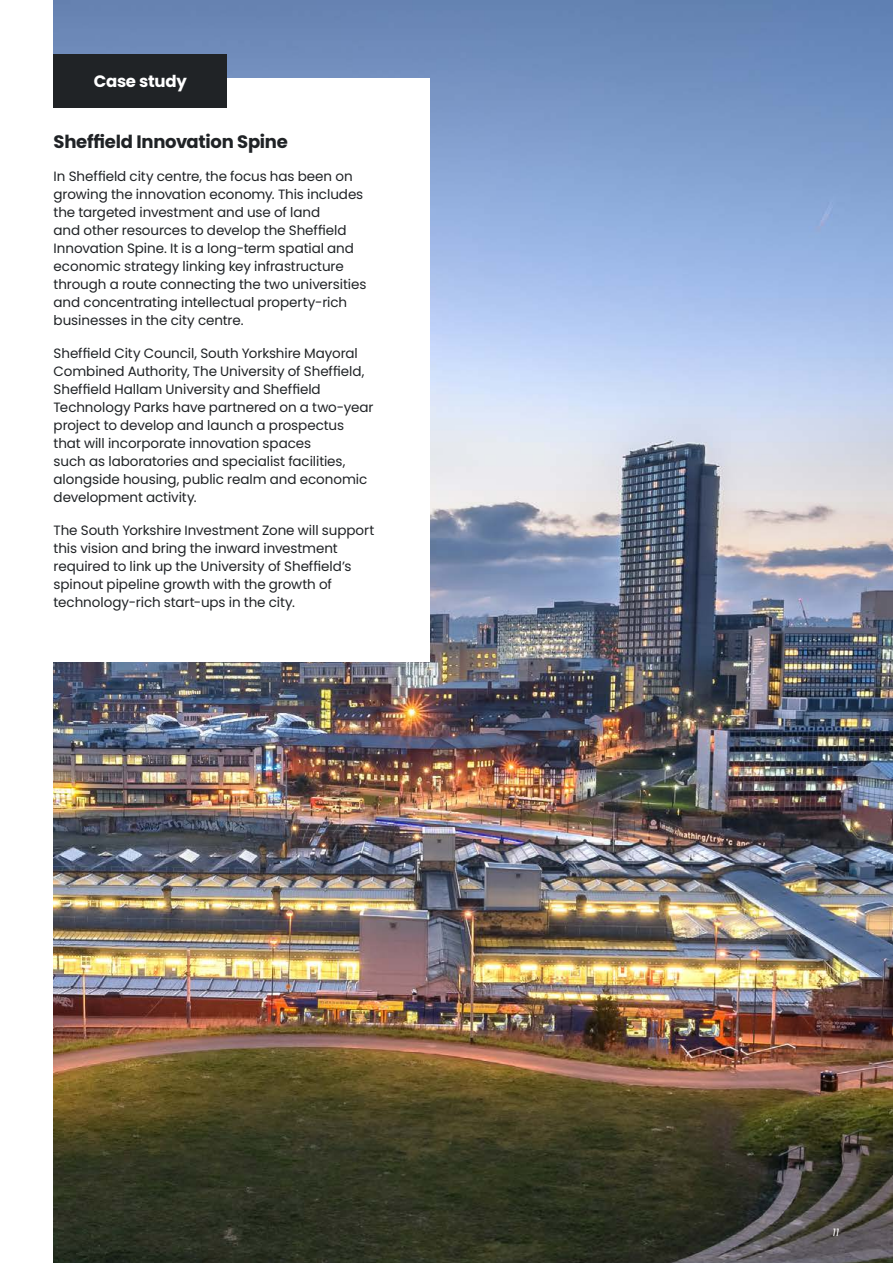
<style>
.page{position:relative;width:893px;height:1263px;background:#fff}
.page>*{position:absolute;margin:0;border:0;box-sizing:border-box;transform-origin:0 0}
.Body_copy{font:700 18px "Poppins";letter-spacing:-.015em;color:#202326}
.Body_copy-2{font:700 16.5px "Poppins";letter-spacing:-.015em;color:#fff}
.Body_copy-3{font:13.5px/18px "Poppins";letter-spacing:-.005em;color:#202326}
.t1{font:italic 10.5px "Poppins";color:#fff}
</style>
<div class="page">
<img style="left:54px;top:0;width:838px;height:1263px">
<div style="left:0;top:79px;width:430px;height:583px;background:#fff"></div>
<div style="left:54px;top:54px;width:173px;height:54px;background:#202326"></div>
<p class="Body_copy-2" style="left:94px;top:71px;width:95px">Case study</p>
<p class="Body_copy" style="left:54px;top:132px;width:236px">Sheffield Innovation Spine</p>
<p class="Body_copy-3" style="left:54px;top:167px;width:314px">In Sheffield city centre, the focus has been on growing the innovation economy. This includes the targeted investment and use of land<br>and other resources to develop the Sheffield Innovation Spine. It is a long-term spatial and economic strategy linking key infrastructure through a route connecting the two universities and concentrating intellectual property-rich businesses in the city centre.</p>
<p class="Body_copy-3" style="left:54px;top:344px;width:321px">Sheffield City Council, South Yorkshire Mayoral Combined Authority, The University of Sheffield, Sheffield Hallam University and Sheffield Technology Parks have partnered on a two-year project to develop and launch a prospectus that will incorporate innovation spaces<br>such as laboratories and specialist facilities, alongside housing, public realm and economic development activity.</p>
<p class="Body_copy-3" style="left:54px;top:521px;width:322px">The South Yorkshire Investment Zone will support this vision and bring the inward investment required to link up the University of Sheffield’s spinout pipeline growth with the growth of technology-rich start-ups in the city.</p>
<p class="t1" style="left:832px;top:1226px;width:8px">11</p>
</div>
